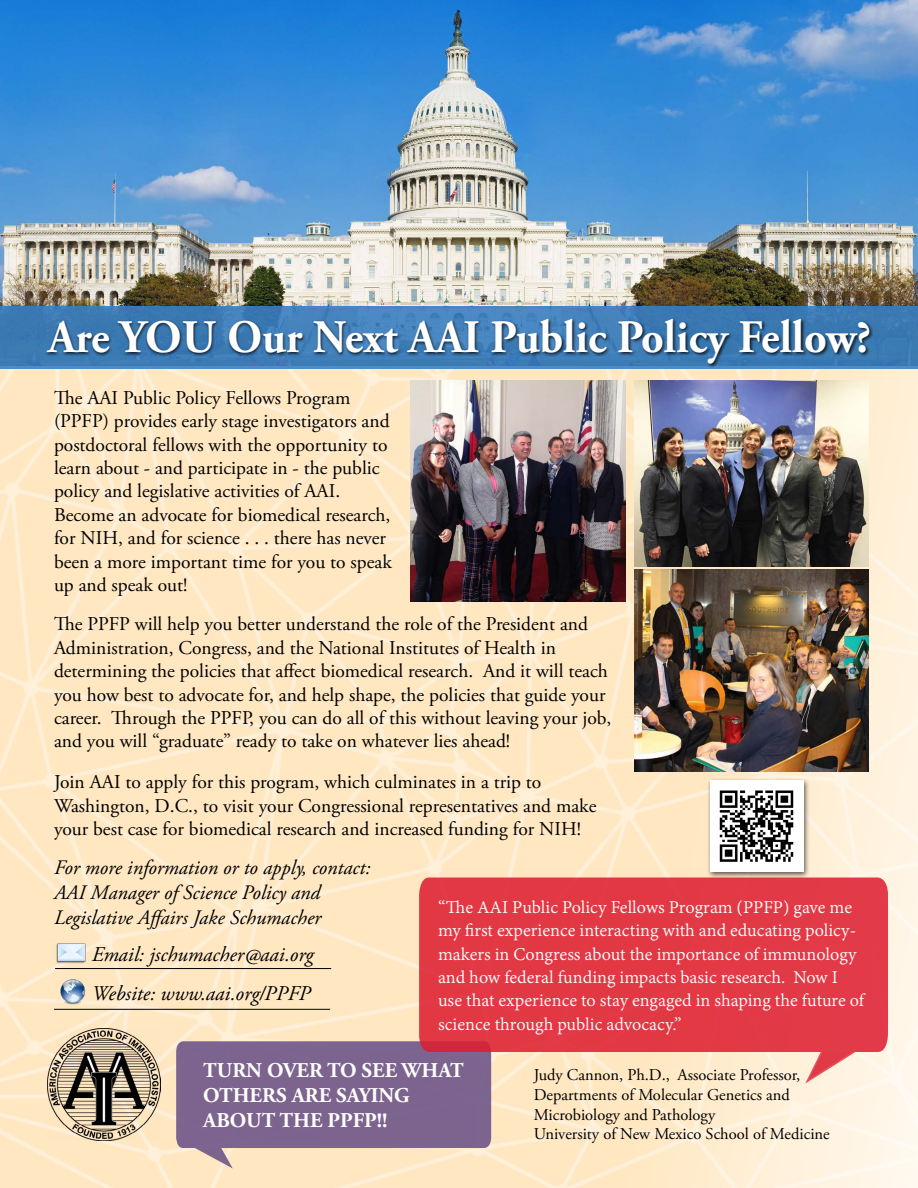
<style>
.page{position:relative;width:918px;height:1188px;background:#fff}
.page>*{position:absolute;margin:0;border:0;box-sizing:border-box;transform-origin:0 0}
.t1{font:700 46.5px "Adobe Garamond Pro";color:#fff;scale:.95 1}
.t2{font:italic 21px/39.8px "Adobe Garamond Pro";color:#000}
.t3{font:700 21px/25.2px "Adobe Garamond Pro";color:#fff}
.t4{font:italic 20.55px/24.6px "Adobe Garamond Pro";color:#000}
.t5{font:19.5px/23.4px "Adobe Garamond Pro";color:#000}
.t6{font:19.5px/23.4px "Adobe Devanagari";color:#fff}
.t7{font:16.5px/19.8px "Adobe Garamond Pro";color:#000}
</style>
<div class="page">
<img style="left:0;top:369px;width:918px;height:819px">
<img style="left:0;top:0;width:918px;height:306px">
<svg style="left:0;top:306px;width:918px;height:63px;background:#3f7db7"></svg>
<div style="left:45px;top:318px;width:828px;height:50px;background:#000;opacity:.8"></div>
<img style="left:48px;top:1028px;width:112px;height:113px">
<svg style="left:176px;top:1041px;width:315px;height:128px;background:#927a97"></svg>
<img style="left:60px;top:979px;width:26px;height:26px">
<div style="left:56px;top:943px;width:30px;height:21px;background:#000;opacity:.55"></div>
<img style="left:57px;top:941px;width:28px;height:23px">
<svg style="left:803px;top:1052px;width:60px;height:33px;background:#f6c1b6"></svg>
<div style="left:419px;top:878px;width:469px;height:174px;background:#e23944"></div>
<hr style="left:55px;top:968px;width:276px;height:1px;background:#000">
<hr style="left:54px;top:1009px;width:276px;height:1px;background:#000">
<div style="left:707px;top:778px;width:103px;height:101px;background:#000;opacity:.65"></div>
<img style="left:710px;top:780px;width:93px;height:92px">
<img style="left:635px;top:381px;width:233px;height:186px">
<img style="left:635px;top:570px;width:233px;height:201px">
<img style="left:410px;top:381px;width:215px;height:221px">
<h1 class="t1" style="left:48px;top:311px;width:868px">Are YOU Our Next AAI Public Policy Fellow?</h1>
<p class="t5" style="left:54px;top:387px;width:339px">The AAI Public Policy Fellows Program (PPFP) provides early stage investigators and postdoctoral fellows with the opportunity to learn about - and participate in - the public policy and legislative activities of AAI.<br>Become an advocate for biomedical research, for NIH, and for science . . . there has never been a more important time for you to speak up and speak out!</p>
<p class="t5" style="left:54px;top:613px;width:559px">The PPFP will help you better understand the role of the President and Administration, Congress, and the National Institutes of Health in determining the policies that affect biomedical research. And it will teach you how best to advocate for, and help shape, the policies that guide your career. Through the PPFP, you can do all of this without leaving your job, and you will “graduate” ready to take on whatever lies ahead!</p>
<p class="t5" style="left:54px;top:771px;width:544px">Join AAI to apply for this program, which culminates in a trip to<br>Washington, D.C., to visit your Congressional representatives and make your best case for biomedical research and increased funding for NIH!</p>
<p class="t4" style="left:54px;top:856px;width:318px">For more information or to apply, contact:<br>AAI Manager of Science Policy and<br>Legislative Affairs Jake Schumacher</p>
<p class="t6" style="left:438px;top:897px;width:428px">“The AAI Public Policy Fellows Program (PPFP) gave me my first experience interacting with and educating policy&shy;makers in Congress about the importance of immunology and how federal funding impacts basic research. Now I use that experience to stay engaged in shaping the future of science through public advocacy.”</p>
<p class="t7" style="left:534px;top:1065px;width:298px">Judy Cannon, Ph.D., Associate Professor, Departments of Molecular Genetics and Microbiology and Pathology<br>University of New Mexico School of Medicine</p>
<p class="t2" style="left:92px;top:935px;width:223px">Email: jschumacher@aai.org<br>Website: www.aai.org/PPFP</p>
<p class="t3" style="left:203px;top:1058px;width:262px">TURN OVER TO SEE WHAT<br>OTHERS ARE SAYING<br>ABOUT THE PPFP!!</p>
</div>
